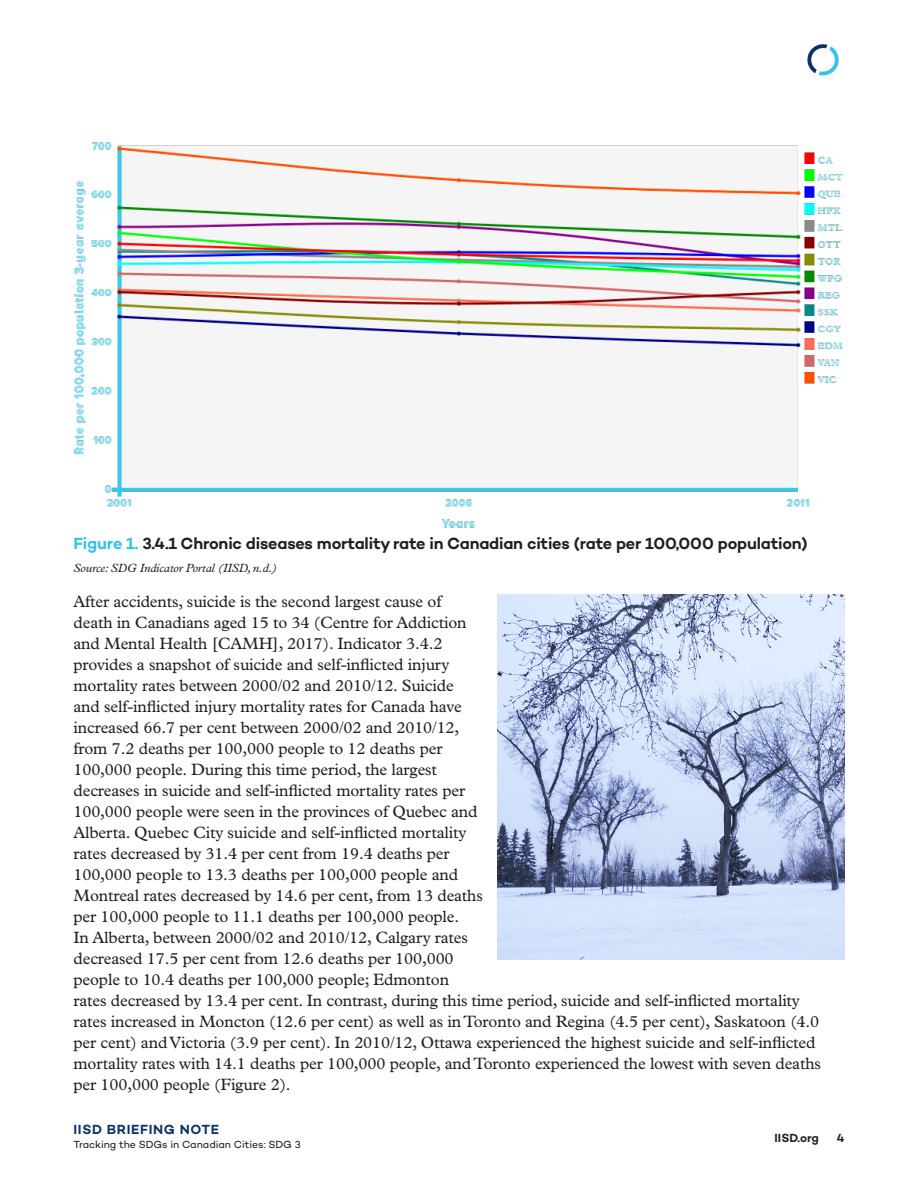
<style>
.page{position:relative;width:918px;height:1188px;background:#fff}
.page>*{position:absolute;margin:0;border:0;box-sizing:border-box;transform-origin:0 0}
.Body_copy{font:16.5px/21px "Plantin MT Pro";letter-spacing:-.01em;color:#231f20}
.figure-name{font:600 16.5px "Campton";letter-spacing:-.015em;color:#231f20}
.t1{font:600 13.5px "Campton";letter-spacing:.05em;color:#0d3166}
.Source{font:italic 12px "Plantin MT Pro";letter-spacing:-.01em;color:#231f20}
.t2{font:600 12px "Campton";letter-spacing:-.005em;color:#231f20}
.t3{font:10.5px "Campton";letter-spacing:-.005em;color:#231f20}
.s1{color:#2fc3ed}
</style>
<div class="page">
<svg style="left:807px;top:44px;width:32px;height:32px"></svg>
<img style="left:74px;top:142px;width:769px;height:386px">
<img style="left:498px;top:594px;width:347px;height:365px">
<p class="figure-name" style="left:74px;top:533px;width:736px"><span class="s1">Figure 1.</span> 3.4.1 Chronic diseases mortality rate in Canadian cities (rate per 100,000 population)</p>
<p class="Source" style="left:74px;top:561px;width:206px">Source: SDG Indicator Portal (IISD, n.d.)</p>
<p class="Body_copy" style="left:74px;top:591px;width:749px">After accidents, suicide is the second largest cause of<br>death in Canadians aged 15 to 34 (Centre for Addiction<br>and Mental Health [CAMH], 2017). Indicator 3.4.2<br>provides a snapshot of suicide and self-inflicted injury<br>mortality rates between 2000/02 and 2010/12. Suicide<br>and self-inflicted injury mortality rates for Canada have<br>increased 66.7 per cent between 2000/02 and 2010/12,<br>from 7.2 deaths per 100,000 people to 12 deaths per<br>100,000 people. During this time period, the largest<br>decreases in suicide and self-inflicted mortality rates per<br>100,000 people were seen in the provinces of Quebec and<br>Alberta. Quebec City suicide and self-inflicted mortality<br>rates decreased by 31.4 per cent from 19.4 deaths per<br>100,000 people to 13.3 deaths per 100,000 people and<br>Montreal rates decreased by 14.6 per cent, from 13 deaths<br>per 100,000 people to 11.1 deaths per 100,000 people.<br>In Alberta, between 2000/02 and 2010/12, Calgary rates<br>decreased 17.5 per cent from 12.6 deaths per 100,000<br>people to 10.4 deaths per 100,000 people; Edmonton<br>rates decreased by 13.4 per cent. In contrast, during this time period, suicide and self-inflicted mortality rates increased in Moncton (12.6 per cent) as well as in Toronto and Regina (4.5 per cent), Saskatoon (4.0 per cent) and Victoria (3.9 per cent). In 2010/12, Ottawa experienced the highest suicide and self-inflicted mortality rates with 14.1 deaths per 100,000 people, and Toronto experienced the lowest with seven deaths per 100,000 people (Figure 2).</p>
<p class="t1" style="left:74px;top:1121px;width:147px">IISD BRIEFING NOTE</p>
<p class="t3" style="left:74px;top:1137px;width:229px">Tracking the SDGs in Canadian Cities: SDG 3</p>
<p class="t2" style="left:775px;top:1130px;width:46px">IISD.org</p>
<p class="t2" style="left:837px;top:1130px;width:9px">4</p>
</div>
